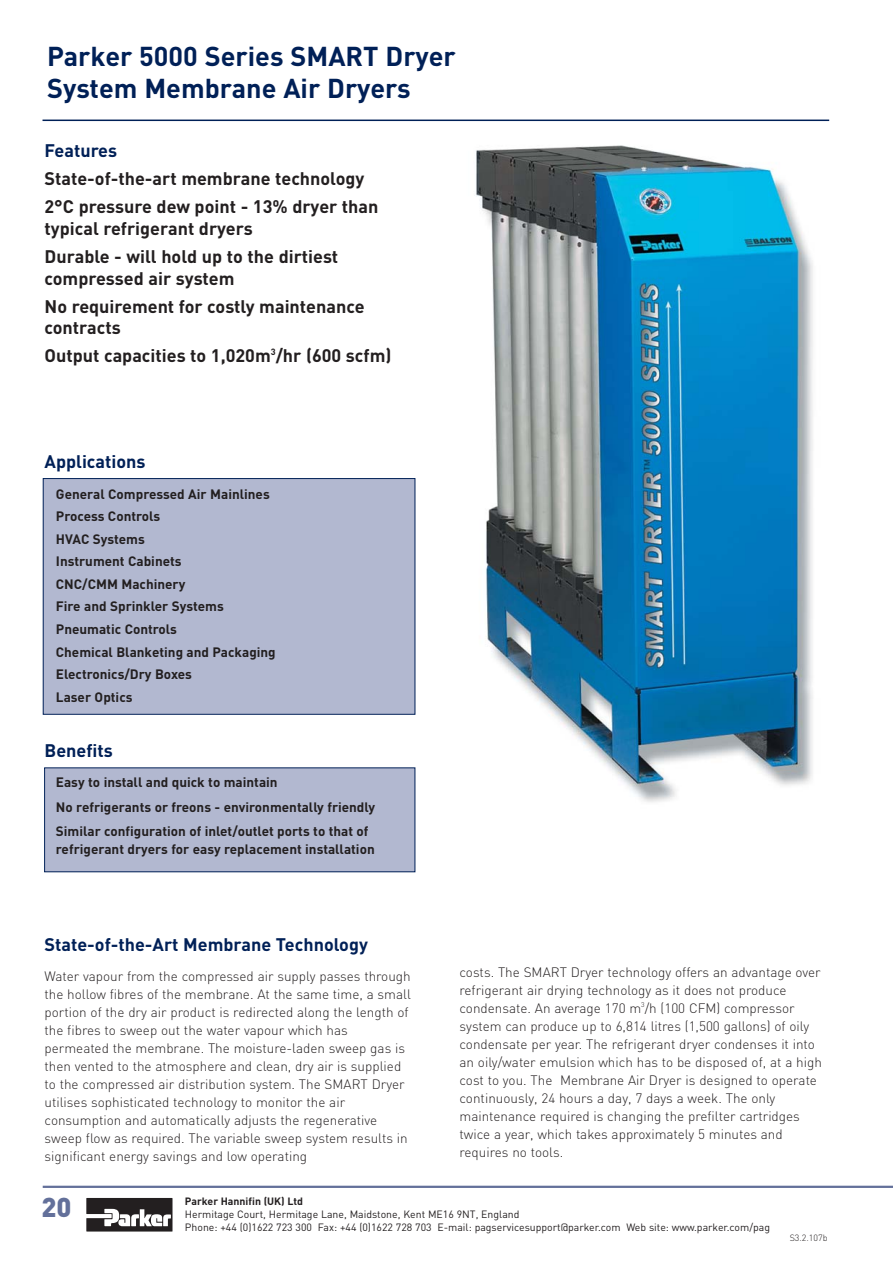
<style>
.page{position:relative;width:893px;height:1263px;background:#fff}
.page>*{position:absolute;margin:0;border:0;box-sizing:border-box;transform-origin:0 0}
.t1{font:700 27px/32.4px "DIN";color:#002057}
.t2{font:900 27px "DIN";color:#63709a}
.t3{font:700 18px/28px "DIN";color:#231f20}
.t4{font:700 18px "DIN";color:#002057}
.t5{font:300 13.5px/18px "DIN";color:#231f20}
.t6{font:700 13.5px/22.6px "DIN";color:#231f20}
.t7{font:10.5px/12.6px "DIN";color:#231f20}
.t8{font:700 10.5px "DIN";color:#231f20}
.t9{font:300 9px "DIN";color:#231f20}
</style>
<div class="page">
<hr style="left:43px;top:1186px;width:850px;height:2px;background:#63709a">
<svg style="left:86px;top:1198px;width:87px;height:33px"></svg>
<div style="left:44px;top:479px;width:371px;height:235px;background:#b2b8d0"></div>
<div style="left:43px;top:478px;width:372px;height:237px;border:1px solid #002057"></div>
<div style="left:45px;top:768px;width:370px;height:103px;background:#b2b8d0"></div>
<div style="left:44px;top:767px;width:371px;height:105px;border:1px solid #002057"></div>
<hr style="left:43px;top:120px;width:786px;height:1px;background:#002057">
<img style="left:476px;top:145px;width:337px;height:657px">
<h1 class="t1" style="left:47px;top:43px;width:410px">Parker 5000 Series SMART Dryer<br>System Membrane Air Dryers</h1>
<h2 class="t4" style="left:45px;top:145px;width:74px">Features</h2>
<h2 class="t3" style="left:45px;top:167px;width:335px">State-of-the-art membrane technology<br>2°C pressure dew point - 13% dryer than</h2>
<h2 class="t3" style="left:45px;top:216px;width:295px">typical refrigerant dryers<br>Durable - will hold up to the dirtiest</h2>
<h2 class="t3" style="left:45px;top:266px;width:321px">compressed air system<br>No requirement for costly maintenance</h2>
<h2 class="t3" style="left:45px;top:315px;width:349px">contracts<br>Output capacities to 1,020m<sup>3</sup>/hr (600 scfm)</h2>
<h2 class="t4" style="left:45px;top:455px;width:103px">Applications</h2>
<p class="t6" style="left:56px;top:484px;width:221px">General Compressed Air Mainlines<br>Process Controls<br>HVAC Systems<br>Instrument Cabinets<br>CNC/CMM Machinery<br>Fire and Sprinkler Systems<br>Pneumatic Controls<br>Chemical Blanketing and Packaging<br>Electronics/Dry Boxes<br>Laser Optics</p>
<h2 class="t4" style="left:45px;top:744px;width:70px">Benefits</h2>
<p class="t6" style="left:56px;top:772px;width:321px;line-height:24.5px">Easy to install and quick to maintain<br>No refrigerants or freons - environmentally friendly<br>Similar configuration of inlet/outlet ports to that of</p>
<p class="t6" style="left:56px;top:839px;width:320px">refrigerant dryers for easy replacement installation</p>
<h2 class="t4" style="left:45px;top:938px;width:325px">State-of-the-Art Membrane Technology</h2>
<p class="t5" style="left:45px;top:969px;width:368px">Water vapour from the compressed air supply passes through the hollow fibres of the membrane. At the same time, a small portion of the dry air product is redirected along the length of the fibres to sweep out the water vapour which has permeated the membrane. The moisture-laden sweep gas is then vented to the atmosphere and clean, dry air is supplied to the compressed air distribution system. The SMART Dryer utilises sophisticated technology to monitor the air consumption and automatically adjusts the regenerative sweep flow as required. The variable sweep system results in significant energy savings and low operating</p>
<p class="t5" style="left:460px;top:964px;width:364px">costs. The SMART Dryer technology offers an advantage over refrigerant air drying technology as it does not produce condensate. An average 170 m<sup>3</sup>/h (100 CFM) compressor system can produce up to 6,814 litres (1,500 gallons) of oily condensate per year. The refrigerant dryer condenses it into an oily/water emulsion which has to be disposed of, at a high cost to you. The Membrane Air Dryer is designed to operate continuously, 24 hours a day, 7 days a week. The only maintenance required is changing the prefilter cartridges twice a year, which takes approximately 5 minutes and requires no tools.</p>
<h1 class="t2" style="left:41px;top:1198px;width:32px">20</h1>
<p class="t8" style="left:185px;top:1198px;width:120px">Parker Hannifin (UK) Ltd</p>
<p class="t7" style="left:185px;top:1209px;width:587px">Hermitage Court, Hermitage Lane, Maidstone, Kent ME16 9NT, England<br>Phone: +44 (0)1622 723 300 Fax: +44 (0)1622 728 703 E-mail: pagservicesupport@parker.com Web site: www.parker.com/pag</p>
<p class="t9" style="left:790px;top:1234px;width:40px">S3.2.107b</p>
</div>
